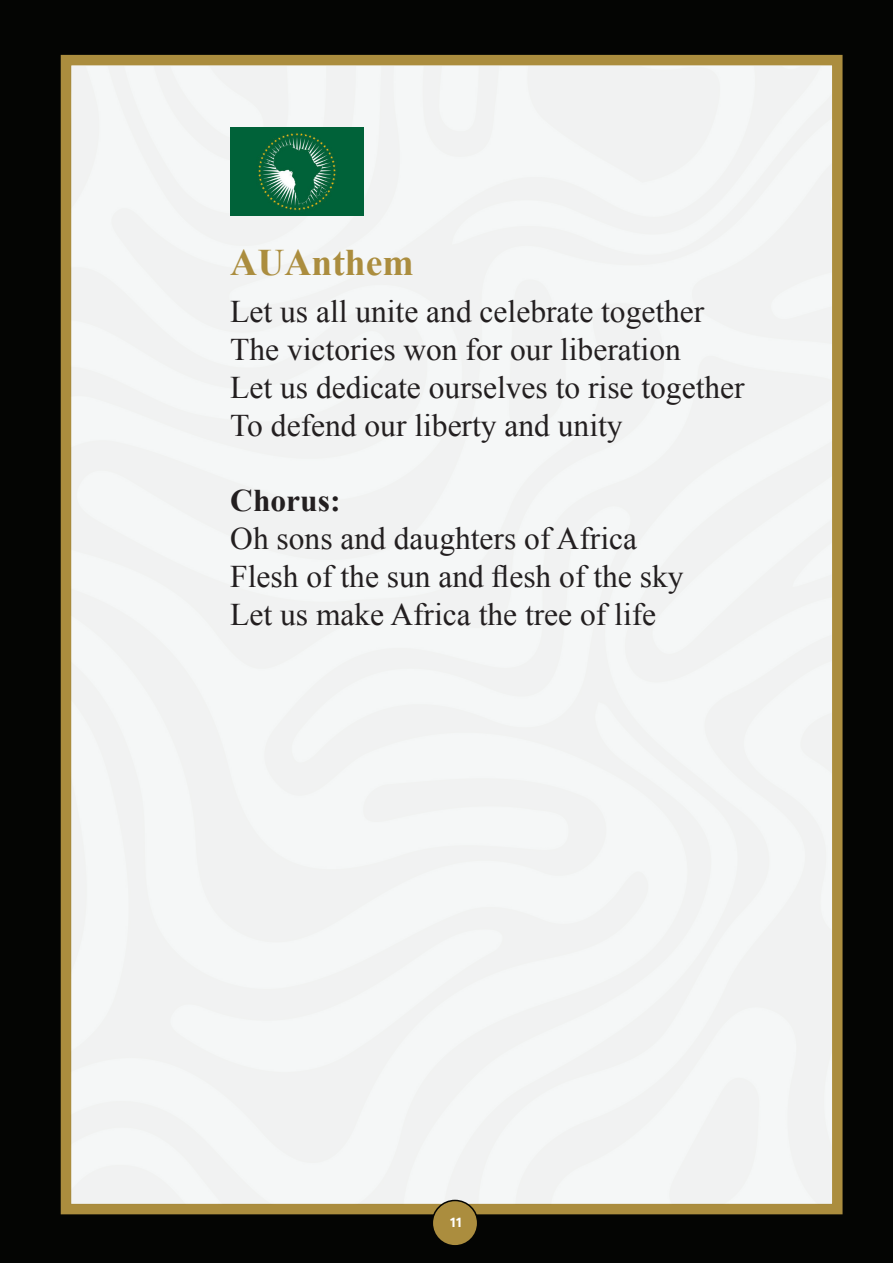
<style>
.page{position:relative;width:893px;height:1263px;background:#040503}
.page>*{position:absolute;margin:0;border:0;box-sizing:border-box;transform-origin:0 0}
.List_Paragraph{font:700 37.5px "Times New Roman";color:#ab8d3e}
.List_Paragraph-2{font:31.5px "Times New Roman";color:#231f20}
.List_Paragraph-3{font:700 31.5px "Times New Roman";color:#231f20}
.t1{font:700 13.5px "Metropolis";color:#fff}
</style>
<div class="page">
<div style="left:61px;top:55px;width:781px;height:1159px;border:10px solid #ab8d3e"></div>
<div style="left:71px;top:66px;width:761px;height:1139px;background:#f4f6f6"></div>
<div style="left:432px;top:1200px;width:46px;height:46px;background:#ab8d3e;border-radius:50%"></div>
<div style="left:432px;top:1200px;width:46px;height:46px;border:2px solid #040503;border-radius:50%"></div>
<img style="left:231px;top:128px;width:132px;height:88px">
<p class="List_Paragraph" style="left:230px;top:237px;width:185px">AUAnthem</p>
<p class="List_Paragraph-2" style="left:230px;top:291px;width:476px">Let us all unite and celebrate together</p>
<p class="List_Paragraph-2" style="left:230px;top:328px;width:452px">The victories won for our liberation</p>
<p class="List_Paragraph-2" style="left:230px;top:366px;width:516px">Let us dedicate ourselves to rise together</p>
<p class="List_Paragraph-2" style="left:230px;top:404px;width:394px">To defend our liberty and unity</p>
<p class="List_Paragraph-3" style="left:230px;top:479px;width:112px">Chorus:</p>
<p class="List_Paragraph-2" style="left:230px;top:517px;width:408px">Oh sons and daughters of Africa</p>
<p class="List_Paragraph-2" style="left:230px;top:555px;width:455px">Flesh of the sun and flesh of the sky</p>
<p class="List_Paragraph-2" style="left:230px;top:593px;width:427px">Let us make Africa the tree of life</p>
<p class="t1" style="left:450px;top:1213px;width:13px">11</p>
</div>
